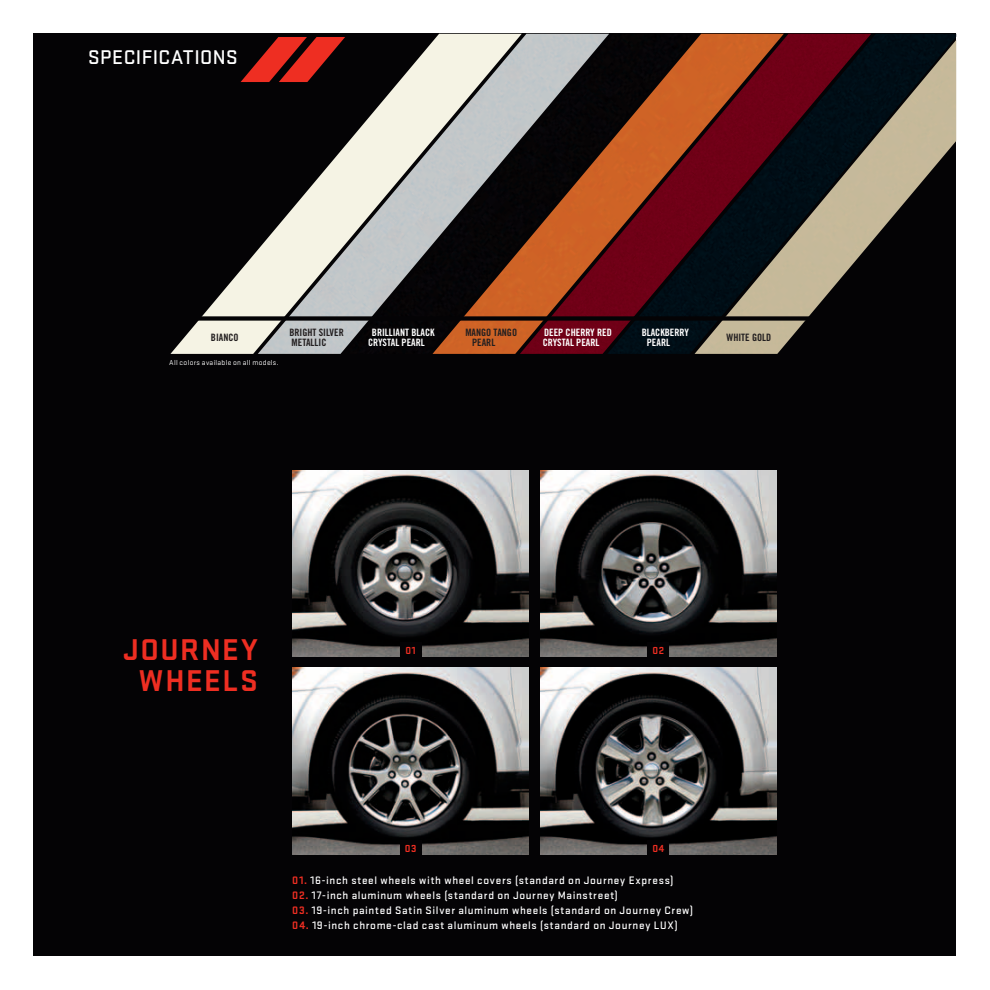
<style>
.page{position:relative;width:990px;height:990px;background:#fff}
.page>*{position:absolute;margin:0;border:0;box-sizing:border-box;transform-origin:0 0}
.t1{font:700 31.25px "Stratum 1";color:#ee2e22}
.t2{font:500 20.62px "Stratum 1";letter-spacing:.02em;color:#fff}
.t3{font:500 11.25px "Stratum 1";letter-spacing:.055em;color:#fff}
.t4{font:700 10.62px "Stratum 1";letter-spacing:.05em;color:#ee2e22}
.t5{font:10.12px/10px "Trade Gothic Bold Cond Twenty";color:#fff}
.t6{font:10.12px/10px "Trade Gothic Bold Cond Twenty";color:#231f20}
.t7{font:7.5px "Stratum 1";letter-spacing:.04em;color:#fff}
.s1{font-weight:700;color:#ee2e22}
</style>
<div class="page">
<div style="left:34px;top:34px;width:922px;height:922px;background:#040305"></div>
<img style="left:170px;top:61px;width:88px;height:293px">
<img style="left:258px;top:37px;width:87px;height:317px">
<img style="left:345px;top:41px;width:88px;height:313px">
<img style="left:433px;top:34px;width:87px;height:320px">
<img style="left:520px;top:34px;width:87px;height:320px">
<img style="left:607px;top:34px;width:349px;height:320px">
<img style="left:695px;top:40px;width:261px;height:314px">
<svg style="left:189px;top:316px;width:630px;height:5px"></svg>
<img style="left:292px;top:668px;width:237px;height:187px">
<div style="left:400px;top:841px;width:22px;height:14px;background:#040305"></div>
<img style="left:540px;top:470px;width:237px;height:187px">
<div style="left:648px;top:643px;width:21px;height:14px;background:#040305"></div>
<img style="left:540px;top:668px;width:237px;height:187px">
<div style="left:648px;top:841px;width:21px;height:14px;background:#040305"></div>
<img style="left:292px;top:470px;width:237px;height:187px">
<div style="left:400px;top:643px;width:22px;height:14px;background:#040305"></div>
<h2 class="t2" style="left:88px;top:43px;width:151px">SPECIFICATIONS</h2>
<p class="t6" style="left:211px;top:332px;width:29px">BIANCO</p>
<p class="t6" style="left:289px;top:328px;width:56px">BRIGHT SILVER<br>METALLIC</p>
<p class="t5" style="left:372px;top:328px;width:6px">BRILLIANT</p>
<p class="t5" style="left:411px;top:328px;width:6px">BLAC</p>
<p class="t5" style="left:430px;top:328px;width:6px">K</p>
<p class="t5" style="left:368px;top:338px;width:58px">CRYSTAL PEARL</p>
<p class="t6" style="left:472px;top:328px;width:46px;text-indent:-7px">MANGO TANGO<br>PEARL</p>
<p class="t5" style="left:543px;top:328px;width:71px">DEEP CHERRY RED<br>CRYSTAL PEARL</p>
<p class="t5" style="left:642px;top:328px;width:6px">BLAC</p>
<p class="t5" style="left:647px;top:328px;width:25px;text-align:right">KBERRY<br>PEARL</p>
<p class="t6" style="left:727px;top:332px;width:46px">WHITE GOLD</p>
<p class="t7" style="left:169px;top:358px;width:111px">All colors available on all models.</p>
<h1 class="t1" style="left:123px;top:628px;width:35px">JOURNEY</h1>
<p class="t4" style="left:406px;top:643px;width:12px">01</p>
<h1 class="t1" style="left:139px;top:659px;width:21px">WHEE</h1>
<h1 class="t1" style="left:222px;top:659px;width:33px">LS</h1>
<p class="t4" style="left:405px;top:841px;width:13px">03</p>
<p class="t4" style="left:653px;top:643px;width:13px">02</p>
<p class="t4" style="left:653px;top:841px;width:13px">04</p>
<p class="t3" style="left:292px;top:873px;width:383px"><span class="s1">01.</span> 16-inch steel wheels with wheel covers (standard on Journey Express)</p>
<p class="t3" style="left:292px;top:888px;width:327px"><span class="s1">02.</span> 17-inch aluminum wheels (standard on Journey Mainstreet)</p>
<p class="t3" style="left:292px;top:903px;width:402px"><span class="s1">03.</span> 19-inch painted Satin Silver aluminum wheels (standard on Journey Crew)</p>
<p class="t3" style="left:292px;top:918px;width:387px"><span class="s1">04.</span> 19-inch chrome-clad cast aluminum wheels (standard on Journey LUX)</p>
</div>
